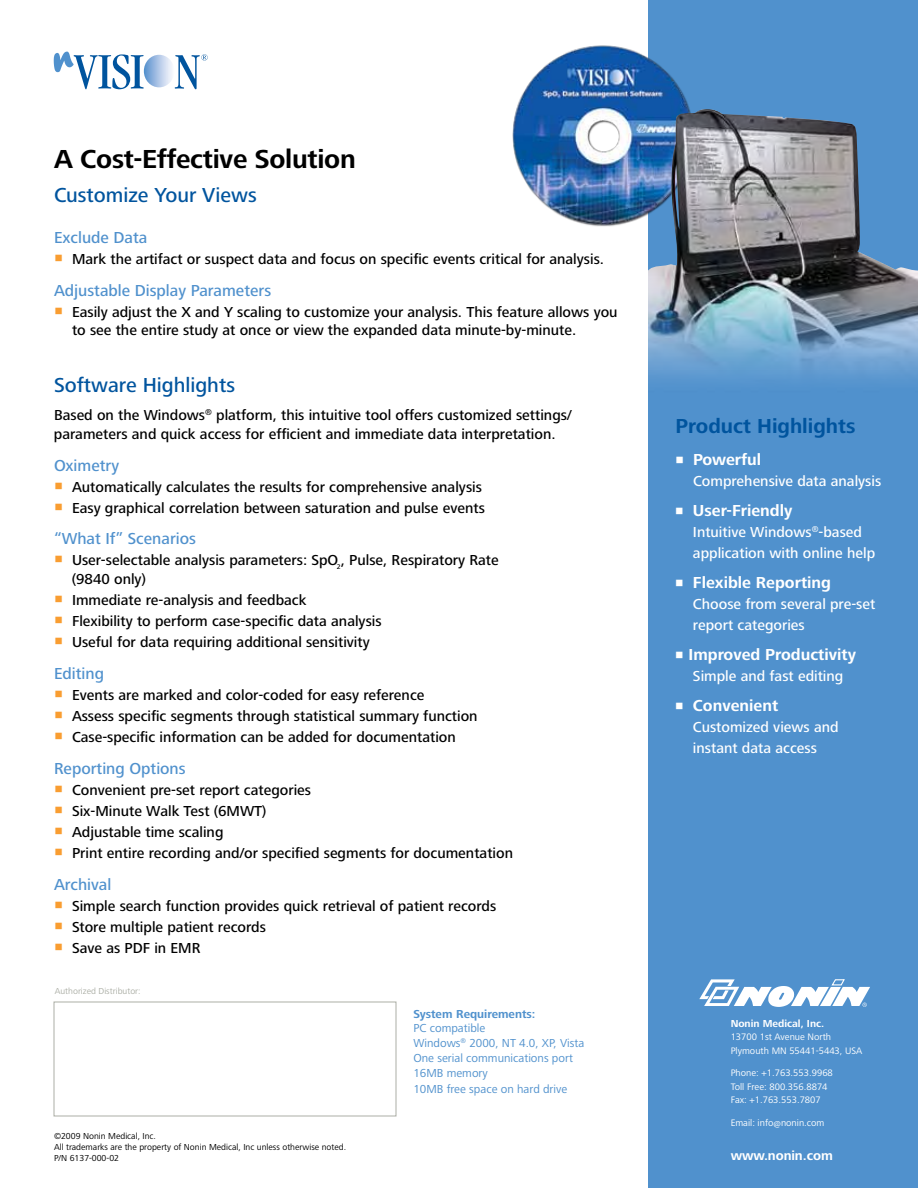
<style>
.page{position:relative;width:918px;height:1188px;background:#fff}
.page>*{position:absolute;margin:0;border:0;box-sizing:border-box;transform-origin:0 0}
.t1{font:700 27px "Frutiger Next LT";letter-spacing:-.01em;color:#000}
.t2{font:500 21px "Frutiger Next LT";color:#00549e}
.t3{font:700 21px "Frutiger Next LT";color:#00549e}
.t4{font:500 16.5px "Frutiger Next LT";color:#5091cd}
.t5{font:700 16.5px "Frutiger Next LT";color:#fff}
.t6{font:500 15px/18.8px "Frutiger Next LT";color:#000}
.t7{font:500 15px/21px "Frutiger Next LT";color:#fff}
.t8{font:700 13.5px "Frutiger Next LT";letter-spacing:-.005em;color:#fff}
.t9{font:12px/15.1px "Frutiger Next LT";color:#5091cd}
.t10{font:700 12px "Frutiger Next LT";color:#5091cd}
.t11{font:700 10.5px "Frutiger Next LT";color:#fff}
.t12{font:9.75px/13.5px "Frutiger Next LT";color:#fff}
.t13{font:9px/10.8px "Frutiger Next LT";color:#000}
.t14{font:9px "Frutiger Next LT";color:#acafa6}
.s1{color:#f99d31}
</style>
<div class="page">
<div style="left:648px;top:0;width:270px;height:1188px;background:#5091cd"></div>
<svg style="left:699px;top:979px;width:171px;height:28px"></svg>
<svg style="left:54px;top:52px;width:154px;height:37px"></svg>
<div style="left:54px;top:1002px;width:342px;height:114px;border:1px solid #acafa6"></div>
<img style="left:512px;top:45px;width:178px;height:182px">
<img style="left:648px;top:109px;width:270px;height:270px">
<h1 class="t1" style="left:54px;top:144px;width:303px">A Cost-Effective Solution</h1>
<h2 class="t2" style="left:54px;top:183px;width:204px">Customize Your Views</h2>
<p class="t4" style="left:54px;top:228px;width:95px">Exclude Data</p>
<p class="t6" style="left:54px;top:250px;width:552px"><span class="s1">○</span> Mark the artifact or suspect data and focus on specific events critical for analysis.</p>
<p class="t4" style="left:54px;top:281px;width:219px">Adjustable Display Parameters</p>
<p class="t6" style="left:72px;top:303px;width:547px;line-height:18px;text-indent:-18px"><span class="s1">○</span> Easily adjust the X and Y scaling to customize your analysis. This feature allows you to see the entire study at once or view the expanded data minute-by-minute.</p>
<h2 class="t2" style="left:54px;top:374px;width:183px">Software Highlights</h2>
<p class="t6" style="left:54px;top:406px;width:519px">Based on the Windows<sup>®</sup> platform, this intuitive tool offers customized settings/ parameters and quick access for efficient and immediate data interpretation.</p>
<p class="t4" style="left:54px;top:456px;width:67px">Oximetry</p>
<p class="t6" style="left:54px;top:477px;width:429px"><span class="s1">○</span> Automatically calculates the results for comprehensive analysis</p>
<p class="t6" style="left:54px;top:498px;width:432px"><span class="s1">○</span> Easy graphical correlation between saturation and pulse events</p>
<p class="t4" style="left:54px;top:530px;width:143px">“What If” Scenarios</p>
<p class="t6" style="left:72px;top:551px;width:428px;text-indent:-18px"><span class="s1">○</span> User-selectable analysis parameters: SpO<sub>2</sub>, Pulse, Respiratory Rate (9840 only)</p>
<p class="t6" style="left:54px;top:591px;width:254px"><span class="s1">○</span> Immediate re-analysis and feedback</p>
<p class="t6" style="left:54px;top:612px;width:329px"><span class="s1">○</span> Flexibility to perform case-specific data analysis</p>
<p class="t6" style="left:54px;top:633px;width:317px"><span class="s1">○</span> Useful for data requiring additional sensitivity</p>
<p class="t4" style="left:54px;top:664px;width:51px">Editing</p>
<p class="t6" style="left:54px;top:686px;width:372px"><span class="s1">○</span> Events are marked and color-coded for easy reference</p>
<p class="t6" style="left:54px;top:707px;width:425px"><span class="s1">○</span> Assess specific segments through statistical summary function</p>
<p class="t6" style="left:54px;top:728px;width:403px"><span class="s1">○</span> Case-specific information can be added for documentation</p>
<p class="t4" style="left:54px;top:759px;width:133px">Reporting Options</p>
<p class="t6" style="left:54px;top:780px;width:259px"><span class="s1">○</span> Convenient pre-set report categories</p>
<p class="t6" style="left:54px;top:801px;width:214px"><span class="s1">○</span> Six-Minute Walk Test (6MWT)</p>
<p class="t6" style="left:54px;top:822px;width:171px"><span class="s1">○</span> Adjustable time scaling</p>
<p class="t6" style="left:54px;top:843px;width:461px"><span class="s1">○</span> Print entire recording and/or specified segments for documentation</p>
<p class="t4" style="left:54px;top:875px;width:59px">Archival</p>
<p class="t6" style="left:54px;top:896px;width:444px"><span class="s1">○</span> Simple search function provides quick retrieval of patient records</p>
<p class="t6" style="left:54px;top:917px;width:213px"><span class="s1">○</span> Store multiple patient records</p>
<p class="t6" style="left:54px;top:938px;width:148px"><span class="s1">○</span> Save as PDF in EMR</p>
<p class="t14" style="left:55px;top:986px;width:87px">Authorized Distributor:</p>
<p class="t13" style="left:54px;top:1131px;width:294px">©2009 Nonin Medical, Inc.<br>All trademarks are the property of Nonin Medical, Inc unless otherwise noted.<br>P/N 6137-000-02</p>
<p class="t10" style="left:413px;top:1007px;width:124px">System Requirements:</p>
<p class="t9" style="left:413px;top:1021px;width:172px">PC compatible<br>Windows<sup>®</sup> 2000, NT 4.0, XP, Vista<br>One serial communications port<br>16MB memory<br>10MB free space on hard drive</p>
<h2 class="t3" style="left:676px;top:414px;width:181px">Product Highlights</h2>
<p class="t5" style="left:675px;top:450px;width:88px">○ Powerful</p>
<p class="t7" style="left:693px;top:470px;width:190px">Comprehensive data analysis</p>
<p class="t5" style="left:675px;top:501px;width:119px">○ User-Friendly</p>
<p class="t7" style="left:693px;top:521px;width:184px">Intuitive Windows<sup>®</sup>-based application with online help</p>
<p class="t5" style="left:675px;top:573px;width:158px">○ Flexible Reporting</p>
<p class="t7" style="left:693px;top:593px;width:184px">Choose from several pre-set report categories</p>
<p class="t5" style="left:675px;top:645px;width:183px">○ Improved Productivity</p>
<p class="t7" style="left:693px;top:665px;width:152px">Simple and fast editing</p>
<p class="t5" style="left:675px;top:696px;width:105px">○ Convenient</p>
<p class="t7" style="left:693px;top:716px;width:147px">Customized views and instant data access</p>
<p class="t11" style="left:731px;top:1017px;width:95px">Nonin Medical, Inc.</p>
<p class="t12" style="left:731px;top:1030px;width:133px">13700 1st Avenue North<br>Plymouth MN 55441-5443, USA</p>
<p class="t12" style="left:731px;top:1066px;width:104px">Phone: +1.763.553.9968<br>Toll Free: 800.356.8874<br>Fax: +1.763.553.7807</p>
<p class="t12" style="left:731px;top:1116px;width:95px">Email: info@nonin.com</p>
<p class="t8" style="left:731px;top:1148px;width:104px">www.nonin.com</p>
</div>
